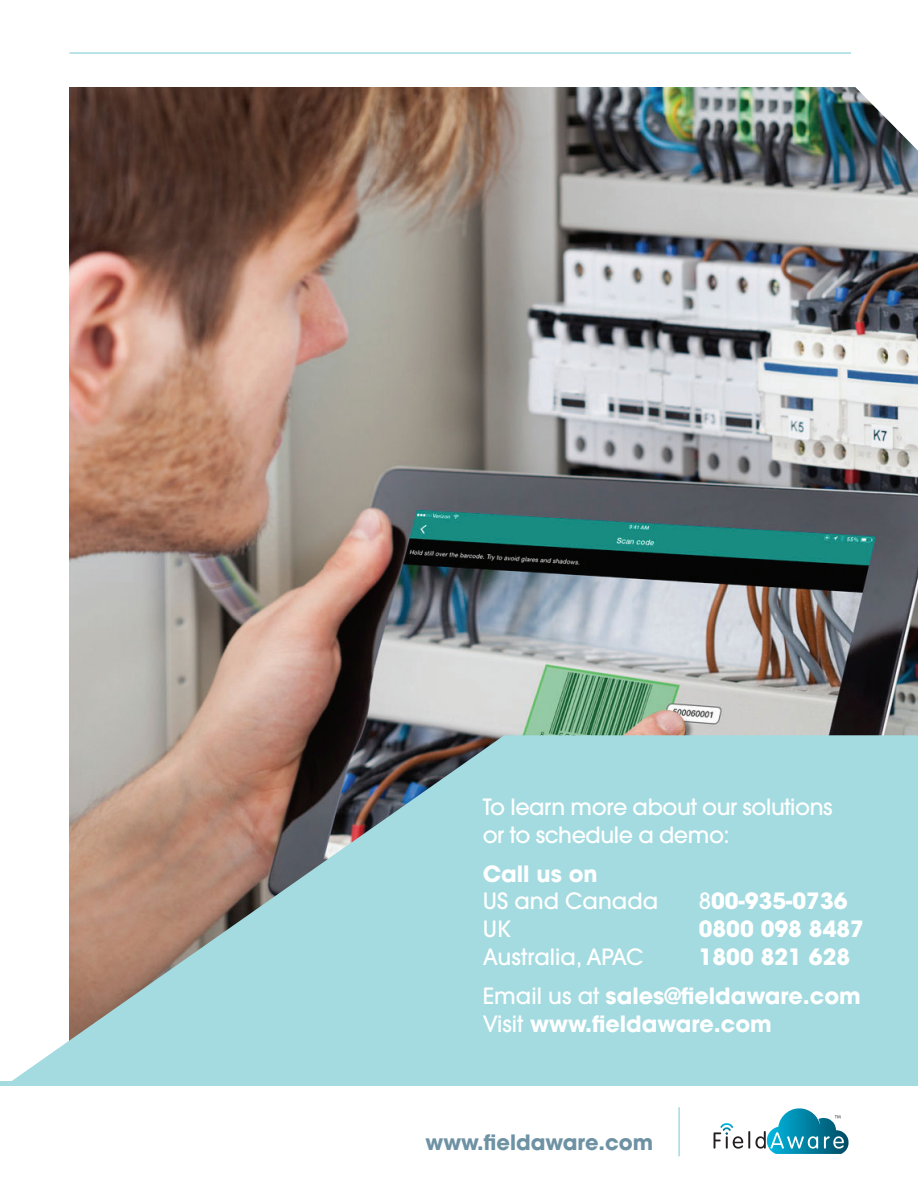
<style>
.page{position:relative;width:918px;height:1188px;background:#fff}
.page>*{position:absolute;margin:0;border:0;box-sizing:border-box;transform-origin:0 0}
.t1{font:700 22.35px/39px "Avant Garde";color:#fff}
.t2{font:500 22.35px/27.9px "Avant Garde";letter-spacing:-.02em;color:#fff}
.t3{font:500 22.35px "Avant Garde";color:#fff}
.t4{font:700 21px "Avant Garde";color:#6e92a4}
.s1{font-weight:500}
</style>
<div class="page">
<img style="left:70px;top:88px;width:848px;height:647px">
<hr style="left:678px;top:1107px;width:2px;height:49px;background:#a3dbe0">
<svg style="left:714px;top:1108px;width:135px;height:46px"></svg>
<hr style="left:0;top:1082px;width:918px;height:4px;background:#a3dbe0">
<hr style="left:70px;top:52px;width:781px;height:2px;background:#a3dbe0">
<svg style="left:11px;top:735px;width:907px;height:347px;background:#a5c8c9"></svg>
<svg style="left:848px;top:52px;width:70px;height:99px"></svg>
<p class="t2" style="left:483px;top:793px;width:351px">To learn more about our solutions or to schedule a demo:</p>
<p class="t1" style="left:483px;top:854px;width:116px">Call us on</p>
<p class="t3" style="left:483px;top:887px;width:177px">US and Canada</p>
<p class="t1" style="left:699px;top:882px;width:150px"><span class="s1">8</span>00-935-0736</p>
<p class="t2" style="left:483px;top:915px;width:30px">UK</p>
<p class="t1" style="left:699px;top:909px;width:167px">0800 098 8487</p>
<p class="t3" style="left:483px;top:943px;width:162px">Australia, APAC</p>
<p class="t1" style="left:483px;top:937px;width:380px;text-indent:216px">1800 821 628<br><span class="s1">Email us at</span> sales@fieldaware.com</p>
<p class="t1" style="left:483px;top:1004px;width:291px"><span class="s1">Visit</span> www.fieldaware.com</p>
<p class="t4" style="left:426px;top:1129px;width:229px">www.fieldaware.com</p>
</div>
